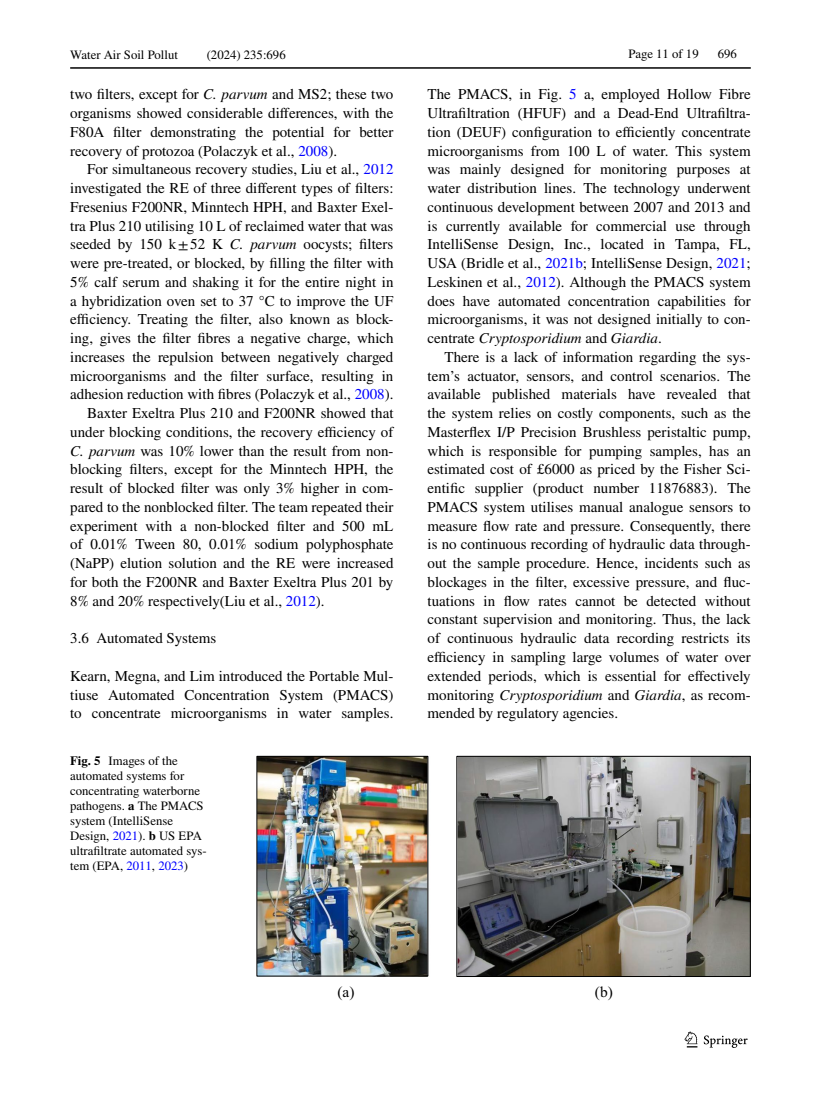
<style>
.page{position:relative;width:821px;height:1106px;background:#fff}
.page>*{position:absolute;margin:0;border:0;box-sizing:border-box;transform-origin:0 0}
.t1{font:15.3px "Times New Roman 3";color:#000}
.t2{font:15px/18.8px "STIX";color:#000;text-align:justify}
.t3{font:12.75px/15px "STIX";color:#000}
.s1{font-style:italic}
.s2{color:#00f}
.s3{font-weight:700}
</style>
<div class="page">
<hr style="left:70px;top:67px;width:680px;height:2px;background:#000">
<svg style="left:684px;top:1031px;width:13px;height:16px"></svg>
<svg style="left:703px;top:1035px;width:44px;height:13px"></svg>
<img style="left:256px;top:756px;width:494px;height:221px">
<p class="t3" style="left:70px;top:48px;width:109px">Water Air Soil Pollut</p>
<p class="t3" style="left:207px;top:48px;width:80px">(2024) 235:696</p>
<p class="t3" style="left:628px;top:47px;width:72px">Page 11 of 19</p>
<p class="t3" style="left:718px;top:47px;width:21px">696</p>
<p class="t2" style="left:70px;top:86px;width:325px">two filters, except for <span class="s1">C. parvum</span> and MS2; these two organisms showed considerable differences, with the F80A filter demonstrating the potential for better recovery of protozoa (Polaczyk et al., <span class="s2">2008</span>).</p>
<p class="t2" style="left:87px;top:161px;width:308px">For simultaneous recovery studies, Liu et al., <span class="s2">2012</span></p>
<p class="t2" style="left:70px;top:180px;width:325px">investigated the RE of three different types of filters:</p>
<p class="t2" style="left:70px;top:198px;width:325px">Fresenius F200NR, Minntech HPH, and Baxter Exel-</p>
<p class="t2" style="left:70px;top:217px;width:325px">tra Plus 210 utilising 10 L of reclaimed water that was</p>
<p class="t2" style="left:70px;top:236px;width:325px">seeded by 150 k±52 K <span class="s1">C. parvum</span> oocysts; filters</p>
<p class="t2" style="left:70px;top:255px;width:325px">were pre-treated, or blocked, by filling the filter with</p>
<p class="t2" style="left:70px;top:273px;width:325px">5% calf serum and shaking it for the entire night in</p>
<p class="t2" style="left:70px;top:292px;width:325px">a hybridization oven set to 37 °C to improve the UF</p>
<p class="t2" style="left:70px;top:311px;width:325px">efficiency. Treating the filter, also known as block-</p>
<p class="t2" style="left:70px;top:330px;width:325px">ing, gives the filter fibres a negative charge, which</p>
<p class="t2" style="left:70px;top:348px;width:325px">increases the repulsion between negatively charged</p>
<p class="t2" style="left:70px;top:367px;width:325px">microorganisms and the filter surface, resulting in</p>
<p class="t2" style="left:70px;top:386px;width:325px">adhesion reduction with fibres (Polaczyk et al., <span class="s2">2008</span>).</p>
<p class="t2" style="left:87px;top:405px;width:308px">Baxter Exeltra Plus 210 and F200NR showed that</p>
<p class="t2" style="left:70px;top:423px;width:325px">under blocking conditions, the recovery efficiency of</p>
<p class="t2" style="left:70px;top:442px;width:325px"><span class="s1">C. parvum</span> was 10% lower than the result from non-</p>
<p class="t2" style="left:70px;top:461px;width:325px">blocking filters, except for the Minntech HPH, the</p>
<p class="t2" style="left:70px;top:480px;width:325px">result of blocked filter was only 3% higher in com-</p>
<p class="t2" style="left:70px;top:498px;width:325px">pared to the nonblocked filter. The team repeated their</p>
<p class="t2" style="left:70px;top:517px;width:325px">experiment with a non-blocked filter and 500 mL</p>
<p class="t2" style="left:70px;top:536px;width:325px">of 0.01% Tween 80, 0.01% sodium polyphosphate</p>
<p class="t2" style="left:70px;top:555px;width:325px">(NaPP) elution solution and the RE were increased</p>
<p class="t2" style="left:70px;top:573px;width:325px">for both the F200NR and Baxter Exeltra Plus 201 by</p>
<p class="t2" style="left:70px;top:592px;width:256px">8% and 20% respectively(Liu et al., <span class="s2">2012</span>).</p>
<p class="t2" style="left:70px;top:630px;width:148px">3.6 Automated Systems</p>
<p class="t2" style="left:70px;top:667px;width:325px">Kearn, Megna, and Lim introduced the Portable Mul&shy;tiuse Automated Concentration System (PMACS) to concentrate microorganisms in water samples.</p>
<p class="t2" style="left:427px;top:86px;width:325px">The PMACS, in Fig. <span class="s2">5</span> a, employed Hollow Fibre Ultrafiltration (HFUF) and a Dead-End Ultrafiltra&shy;tion (DEUF) configuration to efficiently concentrate microorganisms from 100 L of water. This system was mainly designed for monitoring purposes at water distribution lines. The technology underwent continuous development between 2007 and 2013 and is currently available for commercial use through IntelliSense Design, Inc., located in Tampa, FL, USA (Bridle et al., <span class="s2">2021b</span>; IntelliSense Design, <span class="s2">2021</span>; Leskinen et al., <span class="s2">2012</span>). Although the PMACS system does have automated concentration capabilities for microorganisms, it was not designed initially to con&shy;centrate <span class="s1">Cryptosporidium</span> and <span class="s1">Giardia</span>.</p>
<p class="t2" style="left:427px;top:348px;width:325px;text-indent:17px">There is a lack of information regarding the sys&shy;tem’s actuator, sensors, and control scenarios. The available published materials have revealed that the system relies on costly components, such as the Masterflex I/P Precision Brushless peristaltic pump, which is responsible for pumping samples, has an estimated cost of £6000 as priced by the Fisher Sci&shy;entific supplier (product number 11876883). The PMACS system utilises manual analogue sensors to measure flow rate and pressure. Consequently, there is no continuous recording of hydraulic data through&shy;out the sample procedure. Hence, incidents such as blockages in the filter, excessive pressure, and fluc&shy;tuations in flow rates cannot be detected without constant supervision and monitoring. Thus, the lack of continuous hydraulic data recording restricts its efficiency in sampling large volumes of water over extended periods, which is essential for effectively monitoring <span class="s1">Cryptosporidium</span> and <span class="s1">Giardia</span>, as recom&shy;mended by regulatory agencies.</p>
<p class="t3" style="left:70px;top:754px;width:138px"><span class="s3">Fig. 5</span> Images of the automated systems for concentrating waterborne pathogens. <span class="s3">a</span> The PMACS system (IntelliSense<br>Design, <span class="s2">2021</span>). <span class="s3">b</span> US EPA ultrafiltrate automated sys&shy;tem (EPA, <span class="s2">2011</span>, <span class="s2">2023</span>)</p>
<p class="t1" style="left:337px;top:981px;width:18px">(a)</p>
<p class="t1" style="left:595px;top:981px;width:19px">(b)</p>
</div>
